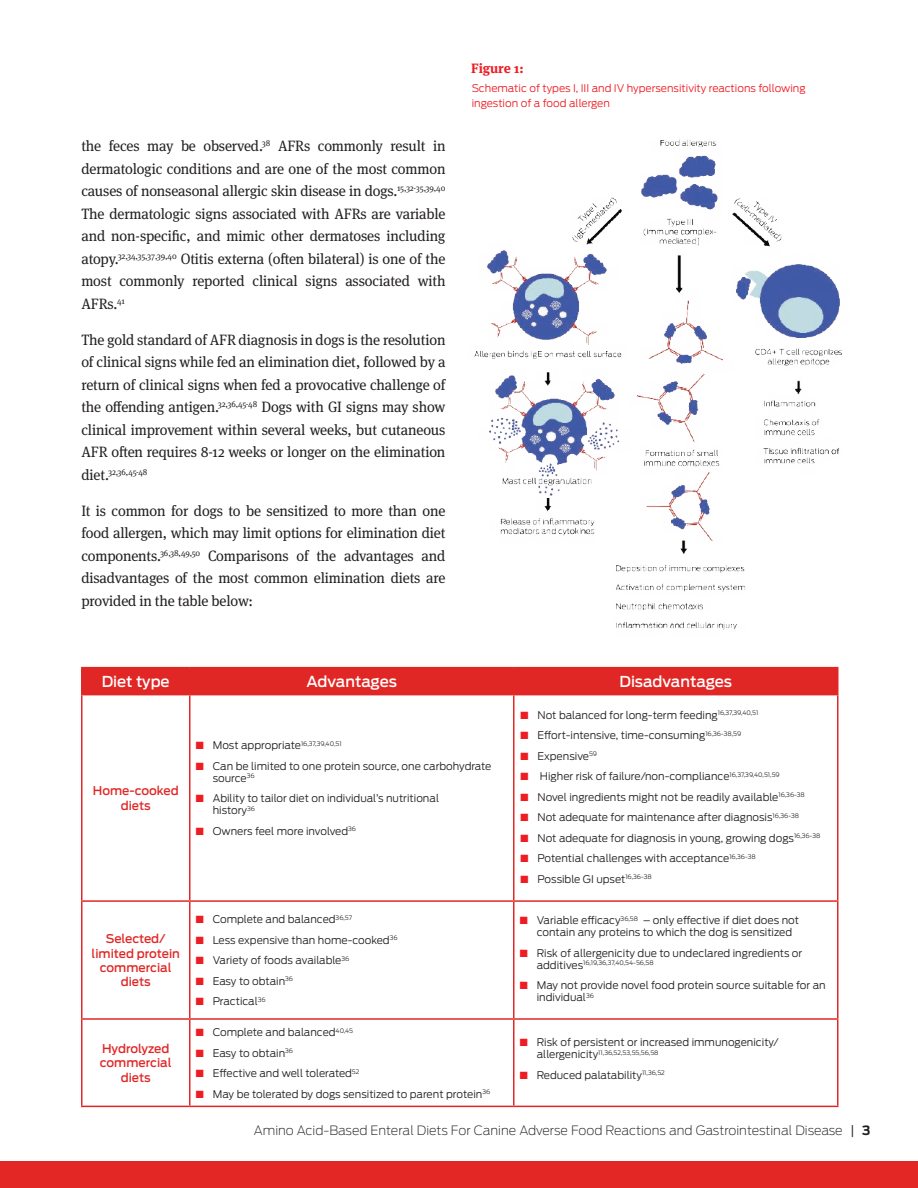
<style>
.page{position:relative;width:918px;height:1188px;background:#fff}
.page>*{position:absolute;margin:0;border:0;box-sizing:border-box;transform-origin:0 0}
.t1{font:15px/22.5px "Meta Serif Pro";letter-spacing:-.01em;color:#231f20;text-align:justify}
.t2{font:500 15px "Antenna";letter-spacing:-.005em;color:#fff}
.t3{font:700 13.5px "Meta Serif Pro";letter-spacing:-.005em;color:#ee1d23}
.t4{font:200 12.75px "Antenna";color:#231f20}
.t5{font:500 12px/14.4px "Antenna";color:#e12725;text-align:center}
.t6{font:300 10.5px/12px "Antenna";color:#231f20}
.t7{font:300 10.5px/15px "Antenna";color:#ee1d23}
.t8{font:8.7px "Meta Serif Pro";letter-spacing:-.015em;color:#231f20}
.t9{font:300 6.15px "Antenna";color:#231f20}
.s1{font-size:15px}
.s2{color:#ee1d23}
.s3{font-size:10.5px}
.s4{font-weight:300}
.s5{font-weight:700}
</style>
<div class="page">
<div style="left:0;top:1161px;width:918px;height:27px;background:#e22725"></div>
<img style="left:474px;top:139px;width:368px;height:491px">
<hr style="left:81px;top:695px;width:1px;height:205px;background:#e12725">
<hr style="left:189px;top:695px;width:1px;height:205px;background:#e12725">
<hr style="left:513px;top:695px;width:1px;height:205px;background:#e12725">
<hr style="left:837px;top:695px;width:1px;height:205px;background:#e12725">
<hr style="left:81px;top:900px;width:109px;height:2px;background:#e12725">
<hr style="left:81px;top:902px;width:1px;height:116px;background:#e12725">
<hr style="left:190px;top:900px;width:324px;height:2px;background:#e12725">
<hr style="left:189px;top:902px;width:1px;height:116px;background:#e12725">
<hr style="left:514px;top:900px;width:324px;height:2px;background:#e12725">
<hr style="left:513px;top:902px;width:1px;height:116px;background:#e12725">
<hr style="left:837px;top:902px;width:1px;height:116px;background:#e12725">
<hr style="left:81px;top:1018px;width:109px;height:2px;background:#e12725">
<hr style="left:81px;top:1020px;width:1px;height:86px;background:#e12725">
<hr style="left:190px;top:1018px;width:324px;height:2px;background:#e12725">
<hr style="left:189px;top:1020px;width:1px;height:86px;background:#e12725">
<hr style="left:514px;top:1018px;width:324px;height:2px;background:#e12725">
<hr style="left:513px;top:1020px;width:1px;height:86px;background:#e12725">
<hr style="left:837px;top:1020px;width:1px;height:86px;background:#e12725">
<hr style="left:81px;top:1106px;width:109px;height:1px;background:#e12725">
<hr style="left:190px;top:1106px;width:324px;height:1px;background:#e12725">
<hr style="left:514px;top:1106px;width:324px;height:1px;background:#e12725">
<hr style="left:81px;top:667px;width:109px;height:1px;background:#e12725">
<hr style="left:190px;top:667px;width:324px;height:1px;background:#e12725">
<hr style="left:514px;top:667px;width:324px;height:1px;background:#e12725">
<div style="left:81px;top:668px;width:757px;height:26px;background:#e12725"></div>
<hr style="left:81px;top:694px;width:109px;height:1px;background:#e12725">
<hr style="left:190px;top:694px;width:324px;height:1px;background:#e12725">
<hr style="left:514px;top:694px;width:324px;height:1px;background:#e12725">
<p class="t3" style="left:471px;top:57px;width:54px">Figure 1:</p>
<p class="t1" style="left:81px;top:134px;width:366px">the feces may be observed.<sup>38</sup> AFRs commonly result in dermatologic conditions and are one of the most common causes of nonseasonal allergic skin disease in dogs.<sup>15,32-35,39,40<br></sup>The dermatologic signs associated with AFRs are variable and non-specific, and mimic other dermatoses including atopy.<sup>32,34,35,37,39,40</sup> Otitis externa (often bilateral) is one of the most commonly reported clinical signs associated with AFRs.<sup>41</sup></p>
<p class="t1" style="left:81px;top:327px;width:366px">The gold standard of AFR diagnosis in dogs is the resolution of clinical signs while fed an elimination diet, followed by a return of clinical signs when fed a provocative challenge of the offending antigen.<sup>32,36,45-48</sup> Dogs with GI signs may show clinical improvement within several weeks, but cutaneous AFR often requires 8-12 weeks or longer on the elimination</p>
<p class="t8" style="left:81px;top:465px;width:68px"><span class="s1">diet.</span>32,36,45-48</p>
<p class="t1" style="left:81px;top:498px;width:366px">It is common for dogs to be sensitized to more than one food allergen, which may limit options for elimination diet components.<sup>36,38,49,50</sup> Comparisons of the advantages and disadvantages of the most common elimination diets are provided in the table below:</p>
<p class="t7" style="left:472px;top:81px;width:335px">Schematic of types I, III and IV hypersensitivity reactions following ingestion of a food allergen</p>
<h1 class="t2" style="left:102px;top:673px;width:69px">Diet type</h1>
<h1 class="t2" style="left:307px;top:673px;width:92px">Advantages</h1>
<h1 class="t2" style="left:619px;top:673px;width:114px">Disadvantages</h1>
<p class="t5" style="left:93px;top:784px;width:87px">Home-cooked diets</p>
<p class="t5" style="left:92px;top:932px;width:90px">Selected/ limited protein commercial diets</p>
<p class="t5" style="left:100px;top:1042px;width:73px">Hydrolyzed commercial diets</p>
<p class="t6" style="left:196px;top:739px;width:147px"><span class="s2">■</span> Most appropriate<sup>16,37,39,40,51</sup></p>
<p class="t6" style="left:213px;top:760px;width:280px;text-indent:-17px"><span class="s2">■</span> Can be limited to one protein source, one carbohydrate source<sup>36</sup></p>
<p class="t6" style="left:213px;top:792px;width:228px;text-indent:-17px"><span class="s2">■</span> Ability to tailor diet on individual’s nutritional history<sup>36</sup></p>
<p class="t6" style="left:196px;top:825px;width:162px"><span class="s2">■</span> Owners feel more involved<sup>36</sup></p>
<p class="t6" style="left:196px;top:913px;width:158px"><span class="s2">■</span> Complete and balanced<sup>36,57</sup></p>
<p class="t6" style="left:196px;top:934px;width:203px"><span class="s2">■</span> Less expensive than home-cooked<sup>36</sup></p>
<p class="t6" style="left:196px;top:954px;width:155px"><span class="s2">■</span> Variety of foods available<sup>36</sup></p>
<p class="t6" style="left:196px;top:975px;width:99px"><span class="s2">■</span> Easy to obtain<sup>36</sup></p>
<p class="t6" style="left:196px;top:995px;width:72px"><span class="s2">■</span> Practical<sup>36</sup></p>
<p class="t6" style="left:196px;top:1026px;width:159px"><span class="s2">■</span> Complete and balanced<sup>40,45</sup></p>
<p class="t6" style="left:196px;top:1047px;width:99px"><span class="s2">■</span> Easy to obtain<sup>36</sup></p>
<p class="t6" style="left:196px;top:1067px;width:165px"><span class="s2">■</span> Effective and well tolerated<sup>52</sup></p>
<p class="t6" style="left:196px;top:1088px;width:296px"><span class="s2">■</span> May be tolerated by dogs sensitized to parent protein<sup>36</sup></p>
<p class="t6" style="left:521px;top:709px;width:239px"><span class="s2">■</span> Not balanced for long-term feeding<sup>16,37,39,40,51</sup></p>
<p class="t6" style="left:521px;top:730px;width:222px"><span class="s2">■</span> Effort-intensive, time-consuming<sup>16,36-38,59</sup></p>
<p class="t6" style="left:521px;top:750px;width:78px"><span class="s2">■</span> Expensive<sup>59</sup></p>
<p class="t6" style="left:521px;top:771px;width:261px"><span class="s2">■</span> Higher risk of failure/non-compliance<sup>16,37,39,40,51,59</sup></p>
<p class="t6" style="left:521px;top:791px;width:286px"><span class="s2">■</span> Novel ingredients might not be readily available<sup>16,36-38</sup></p>
<p class="t6" style="left:521px;top:812px;width:280px"><span class="s2">■</span> Not adequate for maintenance after diagnosis<sup>16,36-38</sup></p>
<p class="t6" style="left:521px;top:832px;width:301px"><span class="s2">■</span> Not adequate for diagnosis in young, growing dogs<sup>16,36-38</sup></p>
<p class="t6" style="left:521px;top:853px;width:237px"><span class="s2">■</span> Potential challenges with acceptance<sup>16,36-38</sup></p>
<p class="t6" style="left:521px;top:873px;width:133px"><span class="s2">■</span> Possible GI upset<sup>16,36-38</sup></p>
<p class="t6" style="left:537px;top:915px;width:264px;text-indent:-17px"><span class="s2">■</span> Variable efficacy<sup>36,58</sup> – only effective if diet does not contain any proteins to which the dog is sensitized</p>
<p class="t6" style="left:520px;top:947px;width:284px"><span class="s2">■</span> Risk of allergenicity due to undeclared ingredients or</p>
<p class="t9" style="left:537px;top:960px;width:118px"><span class="s3">additives</span>16,19,36,37,40,54-56,58</p>
<p class="t6" style="left:537px;top:980px;width:290px;text-indent:-17px"><span class="s2">■</span> May not provide novel food protein source suitable for an individual<sup>36</sup></p>
<p class="t6" style="left:520px;top:1037px;width:261px"><span class="s2">■</span> Risk of persistent or increased immunogenicity/</p>
<p class="t9" style="left:537px;top:1049px;width:123px"><span class="s3">allergenicity</span>11,36,52,53,55,56,58</p>
<p class="t6" style="left:520px;top:1069px;width:147px"><span class="s2">■</span> Reduced palatability<sup>11,36,52</sup></p>
<p class="t4" style="left:254px;top:1123px;width:618px">Amino Acid-Based Enteral Diets For Canine Adverse Food Reactions and Gastrointestinal Disease <span class="s4">|</span> <span class="s5">3</span></p>
</div>
